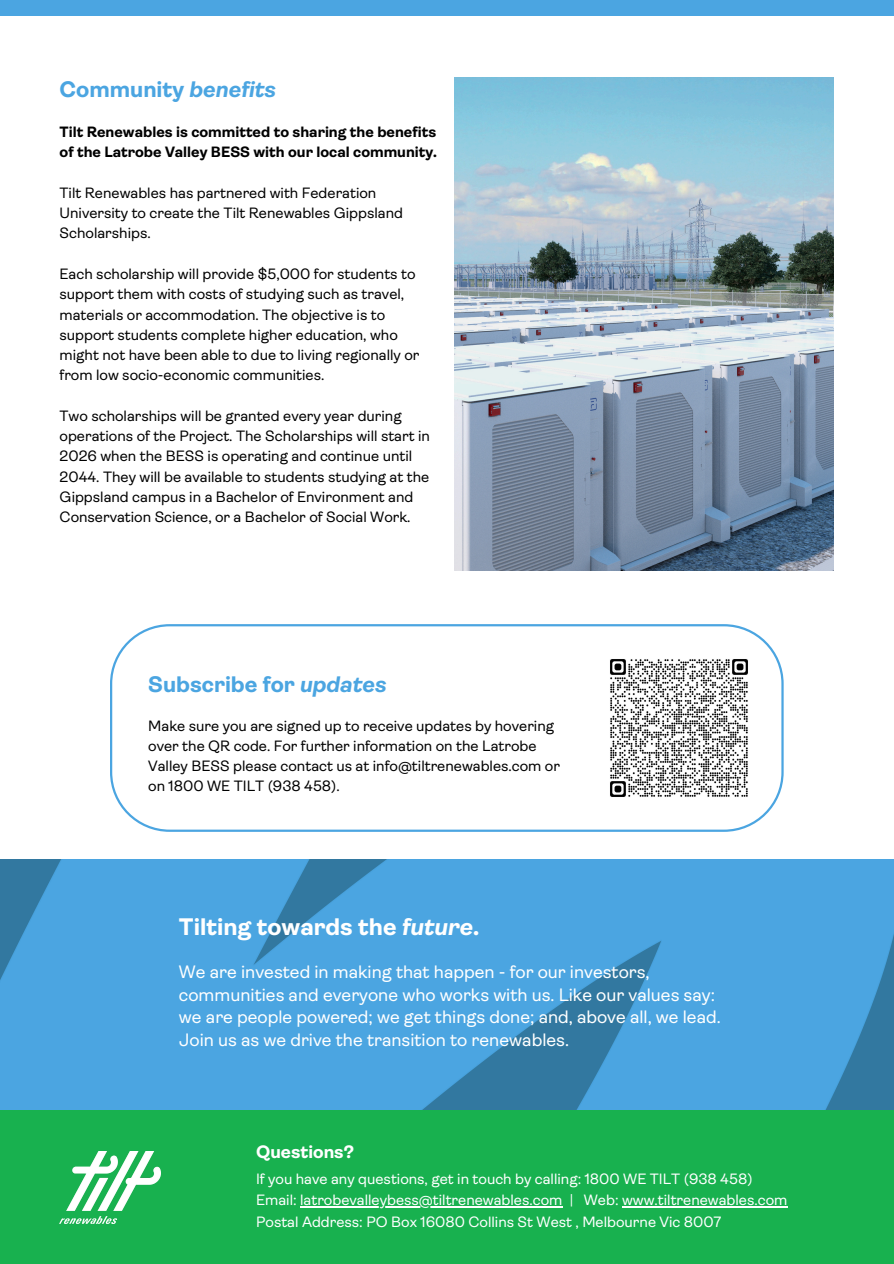
<style>
.page{position:relative;width:894px;height:1264px;background:#fff}
.page>*{position:absolute;margin:0;border:0;box-sizing:border-box;transform-origin:0 0}
.t1{font:700 24px "Ambit";color:#fff}
.t2{font:700 22.5px "Ambit";color:#4ba5e1}
.t3{font:18px/22.5px "Ambit";color:#fff}
.t4{font:700 18px "Ambit";color:#fff}
.t5{font:15px/20.2px "Ambit";color:#000}
.t6{font:15px "Ambit";color:#fff}
.t7{font:700 15px/20.2px "Ambit";color:#000}
.s1{font-style:italic}
</style>
<div class="page">
<div style="left:0;top:0;width:893px;height:16px;background:#4ba5e1"></div>
<div style="left:0;top:1109px;width:893px;height:154px;background:#18b14f"></div>
<img style="left:60px;top:1151px;width:101px;height:72px">
<img style="left:0;top:859px;width:893px;height:250px">
<svg style="left:110px;top:624px;width:673px;height:207px"></svg>
<img style="left:601px;top:650px;width:155px;height:155px">
<img style="left:454px;top:77px;width:379px;height:493px">
<hr style="left:300px;top:1206px;width:262px;height:1px;background:#fff">
<hr style="left:622px;top:1206px;width:165px;height:1px;background:#fff">
<h1 class="t2" style="left:60px;top:77px;width:218px">Community <span class="s1">benefits</span></h1>
<p class="t7" style="left:60px;top:122px;width:379px">Tilt Renewables is committed to sharing the benefits of the Latrobe Valley BESS with our local community.</p>
<h2 class="t5" style="left:60px;top:183px;width:345px">Tilt Renewables has partnered with Federation<br>University to create the Tilt Renewables Gippsland<br>Scholarships.</h2>
<p class="t5" style="left:60px;top:264px;width:361px">Each scholarship will provide $5,000 for students to support them with costs of studying such as travel, materials or accommodation. The objective is to support students complete higher education, who might not have been able to due to living regionally or from low socio-economic communities.</p>
<p class="t5" style="left:60px;top:405px;width:372px">Two scholarships will be granted every year during operations of the Project. The Scholarships will start in 2026 when the BESS is operating and continue until 2044. They will be available to students studying at the Gippsland campus in a Bachelor of Environment and Conservation Science, or a Bachelor of Social Work.</p>
<h3 class="t2" style="left:148px;top:671px;width:240px">Subscribe for <span class="s1">updates</span></h3>
<p class="t5" style="left:148px;top:715px;width:413px">Make sure you are signed up to receive updates by hovering over the QR code. For further information on the Latrobe Valley BESS please contact us at info@tiltrenewables.com or on 1800 WE TILT (938 458).</p>
<p class="t1" style="left:179px;top:912px;width:302px">Tilting towards the <span class="s1">future</span>.</p>
<p class="t3" style="left:179px;top:960px;width:543px">We are invested in making that happen - for our investors, communities and everyone who works with us. Like our values say: we are people powered; we get things done; and, above all, we lead.<br>Join us as we drive the transition to renewables.</p>
<p class="t4" style="left:256px;top:1141px;width:99px">Questions?</p>
<p class="t6" style="left:256px;top:1170px;width:498px">If you have any questions, get in touch by calling: 1800 WE TILT (938 458)</p>
<h1 class="t6" style="left:256px;top:1191px;width:532px">Email: latrobevalleybess@tiltrenewables.com | Web: www.tiltrenewables.com</h1>
<p class="t6" style="left:256px;top:1213px;width:466px">Postal Address: PO Box 16080 Collins St West , Melbourne Vic 8007</p>
</div>
